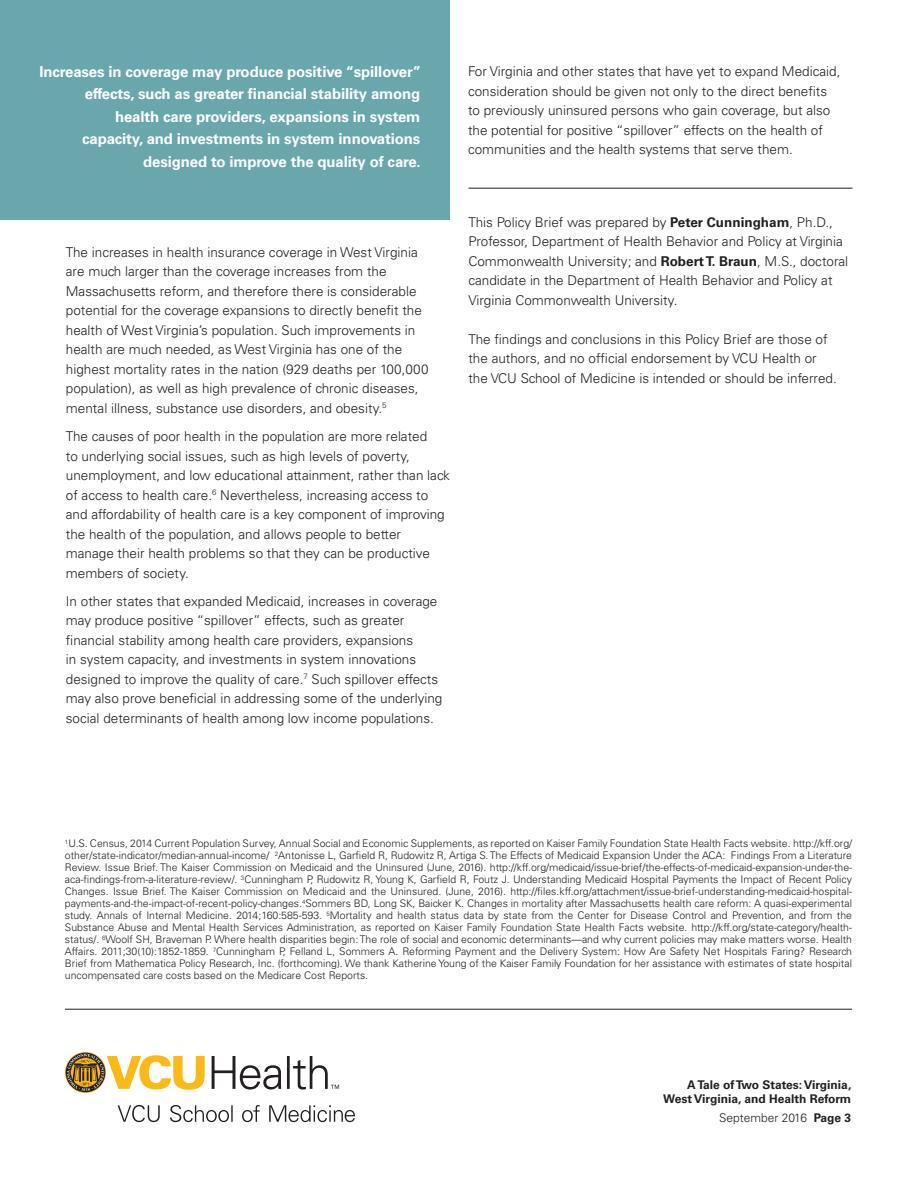
<style>
.page{position:relative;width:918px;height:1188px;background:#fff}
.page>*{position:absolute;margin:0;border:0;box-sizing:border-box;transform-origin:0 0}
.t1{font:700 15px "Univers";letter-spacing:-.01em;color:#fff}
.t2{font:300 13.5px/19.5px "Univers";color:#231f20}
.t3{font:700 12px/14.4px "Univers";color:#231f20;text-align:right}
.t4{font:300 12px "Univers";color:#231f20}
.t5{font:300 10.5px/12px "Univers";color:#231f20;text-align:justify}
.s1{font-weight:700}
</style>
<div class="page">
<svg style="left:65px;top:1052px;width:290px;height:70px"></svg>
<div style="left:0;top:0;width:450px;height:220px;background:#69a7ad"></div>
<hr style="left:468px;top:188px;width:385px;height:1px;background:#231f20">
<hr style="left:65px;top:1009px;width:787px;height:1px;background:#231f20">
<p class="t1" style="left:40px;top:63px;width:383px">Increases in coverage may produce positive “spillover”</p>
<p class="t2" style="left:468px;top:62px;width:374px">For Virginia and other states that have yet to expand Medicaid,</p>
<p class="t1" style="left:85px;top:85px;width:337px">effects, such as greater fnancial stability among</p>
<p class="t2" style="left:468px;top:81px;width:364px">consideration should be given not only to the direct benefts to previously uninsured persons who gain coverage, but also</p>
<p class="t1" style="left:115px;top:108px;width:307px">health care providers, expansions in system</p>
<p class="t2" style="left:468px;top:120px;width:356px">the potential for positive “spillover” effects on the health of</p>
<p class="t1" style="left:82px;top:130px;width:340px">capacity, and investments in system innovations</p>
<p class="t2" style="left:468px;top:140px;width:326px">communities and the health systems that serve them.</p>
<p class="t1" style="left:143px;top:153px;width:279px">designed to improve the quality of care.</p>
<p class="t2" style="left:66px;top:242px;width:364px">The increases in health insurance coverage in West Virginia are much larger than the coverage increases from the Massachusetts reform, and therefore there is considerable potential for the coverage expansions to directly beneft the health of West Virginia’s population. Such improvements in health are much needed, as West Virginia has one of the highest mortality rates in the nation (929 deaths per 100,000 population), as well as high prevalence of chronic diseases, mental illness, substance use disorders, and obesity.<sup>5</sup></p>
<p class="t2" style="left:66px;top:427px;width:385px">The causes of poor health in the population are more related<br>to underlying social issues, such as high levels of poverty, unemployment, and low educational attainment, rather than lack of access to health care.<sup>6</sup> Nevertheless, increasing access to and affordability of health care is a key component of improving the health of the population, and allows people to better manage their health problems so that they can be productive members of society.</p>
<p class="t2" style="left:66px;top:591px;width:378px">In other states that expanded Medicaid, increases in coverage may produce positive “spillover” effects, such as greater fnancial stability among health care providers, expansions<br>in system capacity, and investments in system innovations designed to improve the quality of care.<sup>7</sup> Such spillover effects may also prove benefcial in addressing some of the underlying social determinants of health among low income populations.</p>
<p class="t2" style="left:468px;top:212px;width:381px">This Policy Brief was prepared by <span class="s1">Peter Cunningham</span>, Ph.D., Professor, Department of Health Behavior and Policy at Virginia Commonwealth University; and <span class="s1">Robert T. Braun</span>, M.S., doctoral candidate in the Department of Health Behavior and Policy at Virginia Commonwealth University.</p>
<p class="t2" style="left:468px;top:329px;width:370px">The fndings and conclusions in this Policy Brief are those of the authors, and no offcial endorsement by VCU Health or the VCU School of Medicine is intended or should be inferred.</p>
<p class="t5" style="left:65px;top:837px;width:789px"><sup>1</sup>U.S. Census, 2014 Current Population Survey, Annual Social and Economic Supplements, as reported on Kaiser Family Foundation State Health Facts website. http://kff.org/ other/state-indicator/median-annual-income/ <sup>2</sup>Antonisse L, Garfeld R, Rudowitz R, Artiga S. The Effects of Medicaid Expansion Under the ACA: Findings From a Literature Review. Issue Brief. The Kaiser Commission on Medicaid and the Uninsured (June, 2016). http://kff.org/medicaid/issue-brief/the-effects-of-medicaid-expansion-under-the&shy;aca-fndings-from-a-literature-review/. <sup>3</sup>Cunningham P, Rudowitz R, Young K, Garfeld R, Foutz J. Understanding Medicaid Hospital Payments the Impact of Recent Policy Changes. Issue Brief. The Kaiser Commission on Medicaid and the Uninsured. (June, 2016). http://fles.kff.org/attachment/issue-brief-understanding-medicaid-hospital&shy;payments-and-the-impact-of-recent-policy-changes.<sup>4</sup>Sommers BD, Long SK, Baicker K. Changes in mortality after Massachusetts health care reform: A quasi-experimental study. Annals of Internal Medicine. 2014;160:585-593. <sup>5</sup>Mortality and health status data by state from the Center for Disease Control and Prevention, and from the Substance Abuse and Mental Health Services Administration, as reported on Kaiser Family Foundation State Health Facts website. http://kff.org/state-category/health&shy;status/. <sup>6</sup>Woolf SH, Braveman P. Where health disparities begin: The role of social and economic determinants—and why current policies may make matters worse. Health Affairs. 2011;30(10):1852-1859. <sup>7</sup>Cunningham P, Felland L, Sommers A. Reforming Payment and the Delivery System: How Are Safety Net Hospitals Faring? Research Brief from Mathematica Policy Research, Inc. (forthcoming). We thank Katherine Young of the Kaiser Family Foundation for her assistance with estimates of state hospital uncompensated care costs based on the Medicare Cost Reports.</p>
<p class="t3" style="left:663px;top:1078px;width:190px">A Tale of Two States:Virginia,<br>West Virginia, and Health Reform</p>
<p class="t4" style="left:719px;top:1111px;width:133px">September 2016 <span class="s1">Page 3</span></p>
</div>
